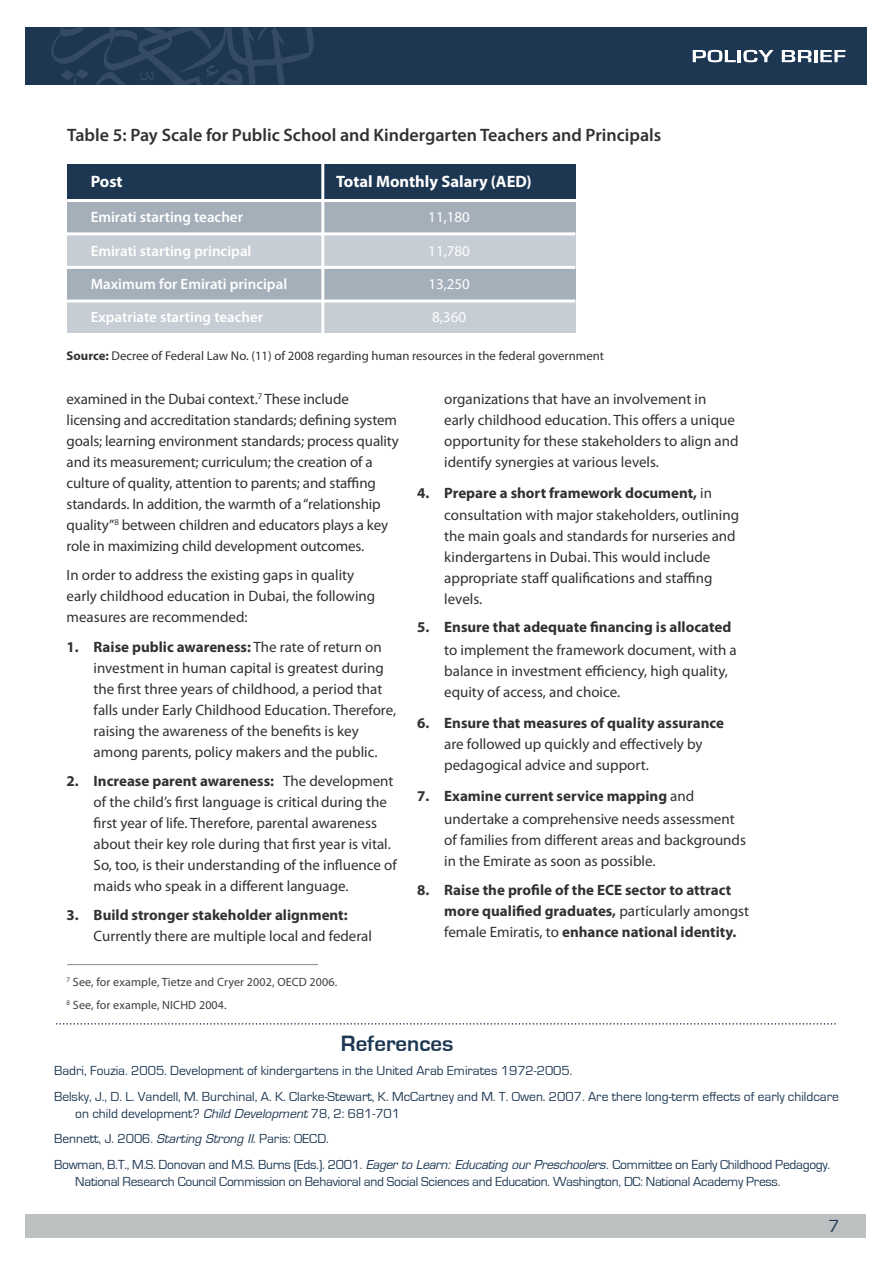
<style>
.page{position:relative;width:893px;height:1263px;background:#fff}
.page>*{position:absolute;margin:0;border:0;box-sizing:border-box;transform-origin:0 0}
.t1{font:700 22.8px "Eurostile";color:#1d3752}
.t2{font:600 18px "Myriad Pro";color:#303231}
.t3{font:18px "Eurostile";color:#1d3752}
.t4{font:700 16.5px "Myriad Pro";color:#fff}
.t5{font:15px/21px "Myriad Pro";color:#303231}
.t6{font:700 15px/21px "Myriad Pro";color:#303231}
.t7{font:600 15px "Myriad Pro";color:#fff}
.t8{font:15px "Myriad Pro";color:#fff}
.t9{font:13.5px/25.3px "Eurostile";letter-spacing:-.02em;color:#1d3752}
.t10{font:13.5px/25.3px "Eurostile";color:#1d3752}
.t11{font:12.75px "Myriad Pro";color:#303231}
.t12{font:12px/23px "Myriad Pro";letter-spacing:.01em;color:#3d3f3f}
.s1{font-weight:700}
.s2{font-weight:400}
.s3{font-family:"Euromode";font-style:italic;font-size:12px}
</style>
<div class="page">
<div style="left:26px;top:27px;width:841px;height:58px;background:#1d3752"></div>
<svg style="left:51px;top:27px;width:263px;height:58px"></svg>
<svg style="left:693px;top:50px;width:81px;height:12px"></svg>
<svg style="left:782px;top:50px;width:63px;height:12px"></svg>
<div style="left:26px;top:1214px;width:840px;height:23px;background:#bdc0c0"></div>
<div style="left:67px;top:164px;width:508px;height:34px;background:#1d3752"></div>
<div style="left:67px;top:202px;width:508px;height:130px;background:#a5afba"></div>
<div style="left:67px;top:235px;width:508px;height:31px;background:#c7cdd4"></div>
<div style="left:67px;top:303px;width:508px;height:30px;background:#c7cdd4"></div>
<hr style="left:67px;top:232px;width:508px;height:3px;background:#fff">
<hr style="left:67px;top:266px;width:508px;height:3px;background:#fff">
<hr style="left:67px;top:299px;width:508px;height:3px;background:#fff">
<hr style="left:321px;top:163px;width:3px;height:172px;background:#fff">
<svg style="left:56px;top:1023px;width:780px;height:1px"></svg>
<hr style="left:67px;top:964px;width:251px;height:1px;background:#888a8a">
<p class="t2" style="left:67px;top:124px;width:596px">Table 5: Pay Scale for Public School and Kindergarten Teachers and Principals</p>
<p class="t4" style="left:91px;top:170px;width:33px">Post</p>
<p class="t4" style="left:336px;top:170px;width:197px">Total Monthly Salary (AED)</p>
<p class="t7" style="left:91px;top:208px;width:154px">Emirati starting teacher</p>
<p class="t7" style="left:91px;top:242px;width:162px">Emirati starting principal</p>
<p class="t8" style="left:428px;top:208px;width:43px">11,180</p>
<p class="t8" style="left:428px;top:242px;width:43px">11,780</p>
<p class="t7" style="left:91px;top:275px;width:198px">Maximum for Emirati principal</p>
<p class="t8" style="left:428px;top:275px;width:43px">13,250</p>
<p class="t7" style="left:91px;top:308px;width:174px">Expatriate starting teacher</p>
<p class="t8" style="left:432px;top:308px;width:35px">8,360</p>
<p class="t11" style="left:67px;top:348px;width:539px"><span class="s1">Source:</span> Decree of Federal Law No. (11) of 2008 regarding human resources in the federal government</p>
<p class="t5" style="left:67px;top:388px;width:334px">examined in the Dubai context.<sup>7</sup> These include licensing and accreditation standards; defining system goals; learning environment standards; process quality and its measurement; curriculum; the creation of a culture of quality, attention to parents; and staffing standards. In addition, the warmth of a “relationship quality”<sup>8</sup> between children and educators plays a key role in maximizing child development outcomes.</p>
<p class="t5" style="left:67px;top:564px;width:310px">In order to address the existing gaps in quality early childhood education in Dubai, the following measures are recommended:</p>
<p class="t5" style="left:94px;top:636px;width:304px;text-indent:-27px"><span class="s1">1. Raise public awareness:</span> The rate of return on investment in human capital is greatest during the first three years of childhood, a period that falls under Early Childhood Education. Therefore, raising the awareness of the benefits is key among parents, policy makers and the public.</p>
<p class="t5" style="left:94px;top:770px;width:305px;text-indent:-27px"><span class="s1">2. Increase parent awareness:</span> The development of the child’s first language is critical during the first year of life. Therefore, parental awareness about their key role during that first year is vital.<br>So, too, is their understanding of the influence of maids who speak in a different language.</p>
<p class="t6" style="left:67px;top:904px;width:283px">3. Build stronger stakeholder alignment:</p>
<p class="t5" style="left:94px;top:925px;width:280px">Currently there are multiple local and federal</p>
<p class="t12" style="left:67px;top:970px;width:272px"><sup>7</sup> See, for example, Tietze and Cryer 2002, OECD 2006.<br><sup>8</sup> See, for example, NICHD 2004.</p>
<p class="t5" style="left:444px;top:388px;width:296px">organizations that have an involvement in early childhood education. This offers a unique opportunity for these stakeholders to align and identify synergies at various levels.</p>
<p class="t5" style="left:444px;top:483px;width:296px;text-indent:-27px"><span class="s1">4. Prepare a short framework document,</span> in consultation with major stakeholders, outlining the main goals and standards for nurseries and kindergartens in Dubai. This would include appropriate staff qualifications and staffing levels.</p>
<p class="t6" style="left:417px;top:616px;width:316px">5. Ensure that adequate financing is allocated</p>
<p class="t5" style="left:444px;top:639px;width:294px">to implement the framework document, with a balance in investment efficiency, high quality, equity of access, and choice.</p>
<p class="t6" style="left:417px;top:712px;width:308px">6. Ensure that measures of quality assurance</p>
<p class="t5" style="left:444px;top:733px;width:260px">are followed up quickly and effectively by pedagogical advice and support.</p>
<p class="t5" style="left:444px;top:785px;width:303px;line-height:21.6px;text-indent:-27px"><span class="s1">7. Examine current service mapping</span> and undertake a comprehensive needs assessment of families from different areas and backgrounds in the Emirate as soon as possible.</p>
<p class="t6" style="left:444px;top:879px;width:306px;text-indent:-27px">8. Raise the profile of the ECE sector to attract more qualified graduates, <span class="s2">particularly amongst female Emiratis, to</span> enhance national identity.</p>
<h1 class="t1" style="left:341px;top:1031px;width:114px">References</h1>
<p class="t10" style="left:54px;top:1058px;width:786px">Badri, Fouzia. 2005. Development of kindergartens in the United Arab Emirates 1972-2005.<br>Belsky, J., D. L. Vandell, M. Burchinal, A. K. Clarke-Stewart, K. McCartney and M. T. Owen. 2007. Are there long-term effects of early childcare</p>
<p class="t9" style="left:54px;top:1101px;width:778px;text-indent:21px">on child development? <span class="s3">Child Development</span> 78, 2: 681-701<br>Bennett, J. 2006. <span class="s3">Starting Strong II</span>. Paris: OECD.<br>Bowman, B.T., M.S. Donovan and M.S. Burns (Eds.). 2001. <span class="s3">Eager to Learn: Educating our Preschoolers.</span> Committee on Early Childhood Pedagogy.</p>
<p class="t9" style="left:75px;top:1169px;width:707px">National Research Council Commission on Behavioral and Social Sciences and Education. Washington, DC: National Academy Press.</p>
<p class="t3" style="left:829px;top:1216px;width:13px">7</p>
</div>
